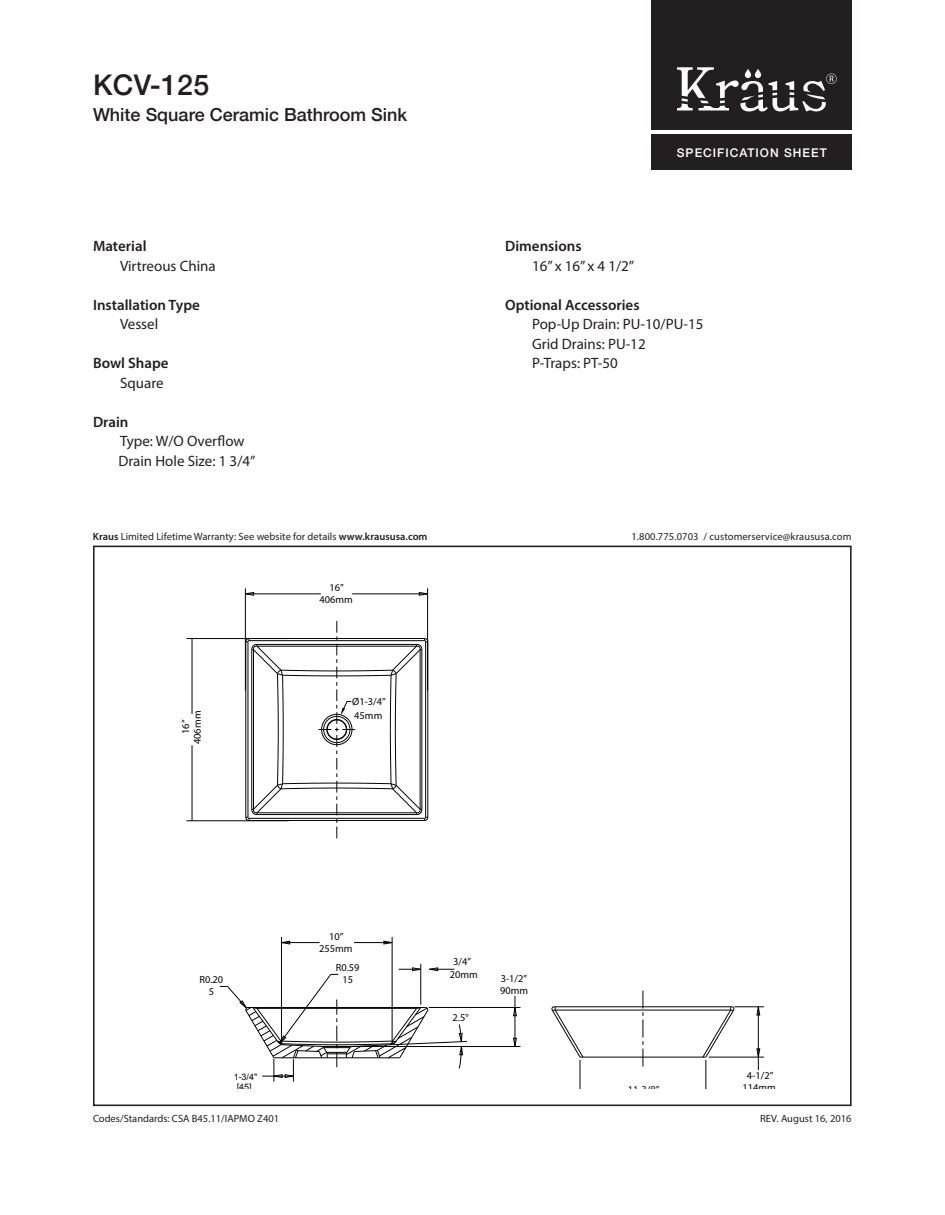
<style>
.page{position:relative;width:945px;height:1215px;background:#fff}
.page>*{position:absolute;margin:0;border:0;box-sizing:border-box;transform-origin:0 0}
.t1{font:500 28.5px "Helvetica Neue";letter-spacing:.01em;color:#231f20}
.t2{font:500 18px "Helvetica Neue";color:#231f20}
.t3{font:15px "Myriad Pro";color:#231f20}
.t4{font:600 15px "Myriad Pro";color:#231f20}
.t5{font:500 12px "Helvetica Neue";letter-spacing:.085em;color:#fff}
.t6{font:10.5px "Myriad Pro";color:#231f20}
.t7{font:10.35px/12.3px "Myriad Pro";color:#040503;text-align:center}
.t8{font:9px/10.4px "Arial";color:#040503;text-align:center}
.s1{font-weight:600}
.s2{font-style:inherit}
</style>
<div class="page">
<div style="left:652px;top:134px;width:200px;height:36px;background:#231f20"></div>
<div style="left:652px;top:0;width:200px;height:130px;background:#231f20"></div>
<svg style="left:677px;top:67px;width:160px;height:44px"></svg>
<hr style="left:428px;top:642px;width:1px;height:175px;background:#040503">
<hr style="left:554px;top:1007px;width:178px;height:1px;background:#040503">
<hr style="left:555px;top:1010px;width:176px;height:1px;background:#040503">
<hr style="left:580px;top:1057px;width:126px;height:1px;background:#040503">
<svg style="left:756px;top:1006px;width:4px;height:10px"></svg>
<svg style="left:756px;top:1048px;width:4px;height:9px"></svg>
<svg style="left:246px;top:592px;width:8px;height:4px"></svg>
<svg style="left:419px;top:592px;width:8px;height:4px"></svg>
<svg style="left:513px;top:1038px;width:4px;height:8px"></svg>
<svg style="left:513px;top:1008px;width:4px;height:8px"></svg>
<svg style="left:282px;top:941px;width:8px;height:4px"></svg>
<svg style="left:383px;top:941px;width:9px;height:4px"></svg>
<hr style="left:245px;top:588px;width:1px;height:103px;background:#040503">
<hr style="left:281px;top:937px;width:1px;height:107px;background:#040503">
<hr style="left:351px;top:1046px;width:169px;height:1px;background:#040503">
<hr style="left:429px;top:1007px;width:91px;height:1px;background:#040503">
<hr style="left:392px;top:937px;width:1px;height:107px;background:#040503">
<hr style="left:421px;top:964px;width:1px;height:41px;background:#040503">
<hr style="left:427px;top:588px;width:1px;height:103px;background:#040503">
<hr style="left:515px;top:996px;width:1px;height:51px;background:#040503">
<hr style="left:354px;top:942px;width:38px;height:1px;background:#040503">
<hr style="left:281px;top:942px;width:39px;height:1px;background:#040503">
<hr style="left:352px;top:594px;width:76px;height:1px;background:#040503">
<hr style="left:245px;top:594px;width:76px;height:1px;background:#040503">
<svg style="left:552px;top:1006px;width:32px;height:83px"></svg>
<hr style="left:734px;top:1007px;width:30px;height:1px;background:#040503">
<hr style="left:709px;top:1057px;width:55px;height:1px;background:#040503">
<svg style="left:702px;top:1006px;width:32px;height:83px"></svg>
<hr style="left:758px;top:1007px;width:1px;height:63px;background:#040503">
<svg style="left:220px;top:967px;width:247px;height:115px"></svg>
<svg style="left:643px;top:991px;width:1px;height:76px"></svg>
<hr style="left:187px;top:821px;width:102px;height:1px;background:#040503">
<hr style="left:187px;top:638px;width:102px;height:1px;background:#040503">
<hr style="left:192px;top:639px;width:1px;height:75px;background:#040503">
<hr style="left:192px;top:745px;width:1px;height:76px;background:#040503">
<svg style="left:245px;top:621px;width:183px;height:217px"></svg>
<h1 class="t1" style="left:93px;top:62px;width:118px">KCV-125</h1>
<h2 class="t2" style="left:93px;top:101px;width:316px">White Square Ceramic Bathroom Sink</h2>
<h3 class="t4" style="left:93px;top:236px;width:55px">Material</h3>
<h3 class="t3" style="left:120px;top:257px;width:97px">Virtreous China</h3>
<h3 class="t4" style="left:93px;top:295px;width:108px">Installation Type</h3>
<h3 class="t3" style="left:120px;top:315px;width:40px">Vessel</h3>
<h3 class="t4" style="left:93px;top:354px;width:77px">Bowl Shape</h3>
<h3 class="t3" style="left:120px;top:374px;width:45px">Square</h3>
<h3 class="t4" style="left:93px;top:412px;width:37px">Drain</h3>
<h3 class="t3" style="left:120px;top:432px;width:126px">Type: W/O Overflow</h3>
<h3 class="t3" style="left:118px;top:452px;width:139px">Drain Hole Size: 1 3/4”</h3>
<h3 class="t4" style="left:505px;top:236px;width:78px">Dimensions</h3>
<h3 class="t3" style="left:532px;top:257px;width:104px">16” x 16” x 4 1/2”</h3>
<h3 class="t4" style="left:505px;top:295px;width:136px">Optional Accessories</h3>
<p class="t5" style="left:677px;top:143px;width:151px">SPECIFICATION SHEET</p>
<h3 class="t3" style="left:532px;top:315px;width:173px">Pop-Up Drain: PU-10/PU-15</h3>
<h3 class="t3" style="left:532px;top:335px;width:115px">Grid Drains: PU-12</h3>
<h3 class="t3" style="left:532px;top:354px;width:87px">P-Traps: PT-50</h3>
<p class="t6" style="left:93px;top:530px;width:336px"><span class="s1">Kraus</span> Limited Lifetime Warranty: See website for details <span class="s1">www.kraususa.com</span></p>
<p class="t6" style="left:631px;top:530px;width:222px">1.800.775.0703 / customerservice@kraususa.com</p>
<p class="t7" style="left:320px;top:581px;width:35px">16”<br>406mm</p>
<p class="t7" style="left:180px;top:744px;width:35px;line-height:11.7px;rotate:-90deg">16”<br>406mm</p>
<p class="t7" style="left:352px;top:695px;width:35px;line-height:13.2px;text-align:left">Ø1-3/4”<br>45mm</p>
<p class="t7" style="left:319px;top:930px;width:35px">10”<br>255mm</p>
<p class="t7" style="left:200px;top:973px;width:25px">R0.20<br>5</p>
<p class="t7" style="left:336px;top:961px;width:25px">R0.59<br>15</p>
<p class="t7" style="left:450px;top:956px;width:30px">3/4”<br>20mm</p>
<p class="t7" style="left:500px;top:972px;width:30px;text-align:left">3-1/2”<br>90mm</p>
<p class="t7" style="left:453px;top:1012px;width:18px">2.5°</p>
<p class="t8" style="left:234px;top:1071px;width:25px">1<span class="s2">-3/4" </span>[45]</p>
<p class="t7" style="left:747px;top:1069px;width:28px">4-1/2”</p>
<p class="t7" style="left:628px;top:1083px;width:33px">11-3/8”</p>
<p class="t7" style="left:743px;top:1081px;width:35px">114mm</p>
<p class="t6" style="left:93px;top:1112px;width:188px">Codes/Standards: CSA B45.11/IAPMO Z401</p>
<p class="t6" style="left:760px;top:1112px;width:93px">REV. August 16, 2016</p>
</div>
